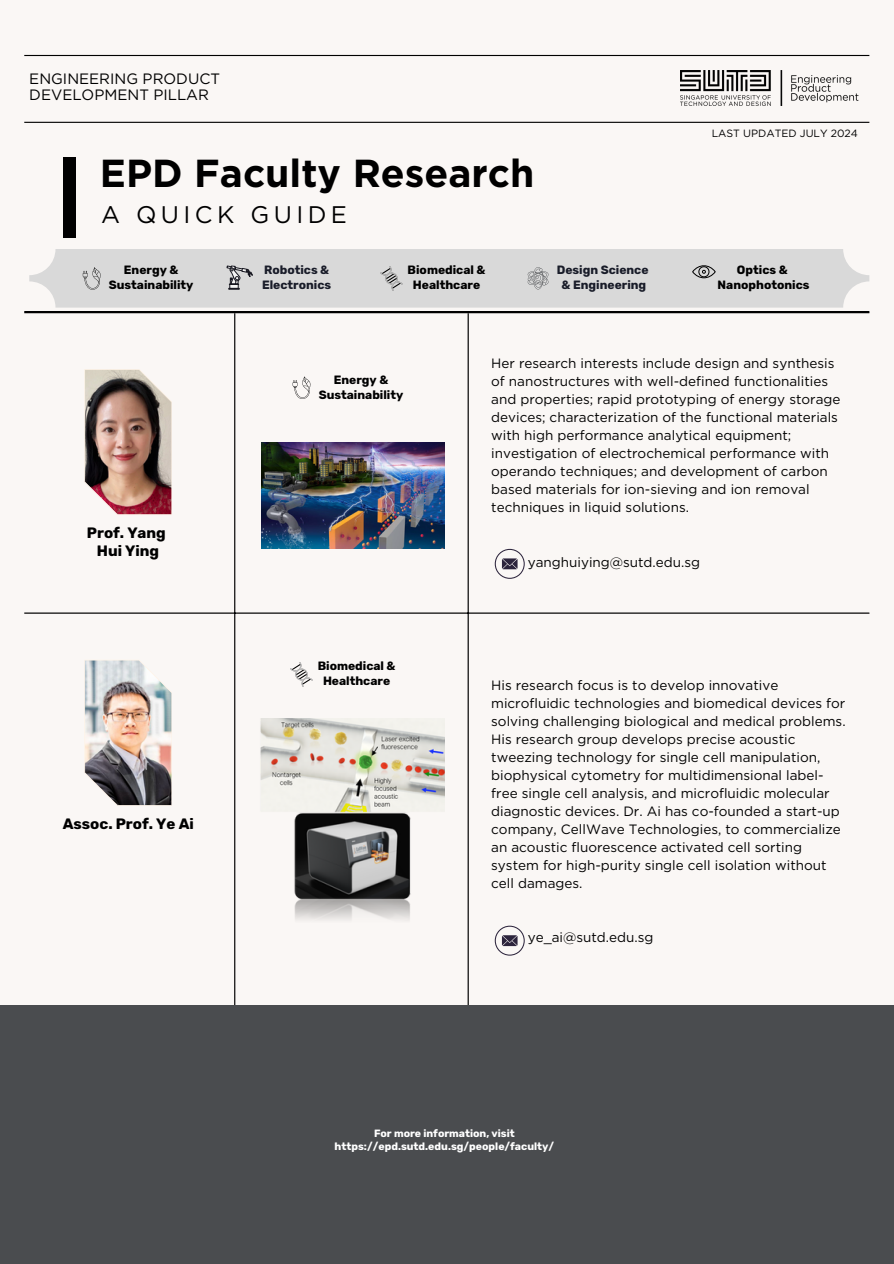
<style>
.page{position:relative;width:894px;height:1264px;background:#fff}
.page>*{position:absolute;margin:0;border:0;box-sizing:border-box;transform-origin:0 0}
.t1{font:700 39px "Gotham";color:#000}
.t2{font:24px "Gotham";letter-spacing:.185em;color:#000}
.t3{font:15px/15.8px "Gotham";color:#000}
.t4{font:700 15px/18px "Rubik";color:#000;text-align:center}
.t5{font:13.5px/18px "Gotham";color:#000}
.t6{font:700 12px/15px "Rubik";color:#000;text-align:center}
.t7{font:700 12px/15px "Rubik";color:#191c29}
.t8{font:700 10.5px "Rubik";color:#fff}
.t9{font:10.5px "Gotham";color:#000}
</style>
<div class="page">
<div style="left:0;top:0;width:893px;height:1263px;background:#faf7f5"></div>
<hr style="left:234px;top:313px;width:1px;height:950px;background:#000">
<hr style="left:467px;top:313px;width:1px;height:950px;background:#000">
<hr style="left:24px;top:612px;width:845px;height:1px;background:#000">
<hr style="left:24px;top:311px;width:845px;height:2px;background:#000">
<hr style="left:24px;top:1263px;width:845px;height:1px;background:#000">
<hr style="left:24px;top:122px;width:845px;height:1px;background:#000">
<hr style="left:24px;top:55px;width:845px;height:1px;background:#000">
<div style="left:63px;top:157px;width:12px;height:81px;background:#000"></div>
<svg style="left:494px;top:549px;width:30px;height:30px"></svg>
<img style="left:680px;top:70px;width:178px;height:35px">
<svg style="left:494px;top:925px;width:30px;height:30px"></svg>
<div style="left:29px;top:249px;width:840px;height:58px;background:#d9d9d9;border-radius:26px"></div>
<svg style="left:227px;top:266px;width:25px;height:23px"></svg>
<svg style="left:692px;top:265px;width:23px;height:13px"></svg>
<svg style="left:527px;top:267px;width:21px;height:22px"></svg>
<img style="left:380px;top:266px;width:22px;height:25px">
<svg style="left:83px;top:267px;width:18px;height:23px"></svg>
<img style="left:84px;top:660px;width:88px;height:145px">
<img style="left:84px;top:369px;width:88px;height:146px">
<svg style="left:292px;top:376px;width:18px;height:23px"></svg>
<img style="left:291px;top:662px;width:21px;height:25px">
<img style="left:262px;top:442px;width:182px;height:107px">
<img style="left:260px;top:718px;width:184px;height:202px">
<div style="left:0;top:1005px;width:893px;height:258px;background:#4a4c4f"></div>
<h4 class="t3" style="left:29px;top:71px;width:192px">ENGINEERING PRODUCT<br>DEVELOPMENT PILLAR</h4>
<p class="t1" style="left:100px;top:150px;width:436px">EPD Faculty Research</p>
<p class="t2" style="left:101px;top:200px;width:247px">A QUICK GUIDE</p>
<p class="t9" style="left:711px;top:127px;width:148px">LAST UPDATED JULY 2024</p>
<p class="t6" style="left:109px;top:263px;width:86px">Energy &amp;<br>Sustainability</p>
<h4 class="t4" style="left:87px;top:524px;width:80px">Prof. Yang<br>Hui Ying</h4>
<h5 class="t4" style="left:63px;top:815px;width:133px">Assoc. Prof. Ye Ai</h5>
<h5 class="t7" style="left:262px;top:263px;width:71px">Robotics &amp;<br>Electronics</h5>
<p class="t6" style="left:717px;top:262px;width:93px">Optics &amp;<br>Nanophotonics</p>
<h5 class="t7" style="left:556px;top:263px;width:93px;text-align:center">Design Science &amp; Engineering</h5>
<h5 class="t6" style="left:407px;top:263px;width:79px">Biomedical &amp;<br>Healthcare</h5>
<h5 class="t6" style="left:318px;top:372px;width:86px">Energy &amp;<br>Sustainability</h5>
<p class="t6" style="left:317px;top:658px;width:79px">Biomedical &amp;<br>Healthcare</p>
<h3 class="t5" style="left:491px;top:354px;width:350px">Her research interests include design and synthesis of nanostructures with well-defined functionalities and properties; rapid prototyping of energy storage devices; characterization of the functional materials with high performance analytical equipment; investigation of electrochemical performance with operando techniques; and development of carbon based materials for ion-sieving and ion removal techniques in liquid solutions.</h3>
<p class="t5" style="left:527px;top:552px;width:174px">yanghuiying@sutd.edu.sg</p>
<h6 class="t5" style="left:491px;top:676px;width:356px">His research focus is to develop innovative microfluidic technologies and biomedical devices for solving challenging biological and medical problems.<br>His research group develops precise acoustic tweezing technology for single cell manipulation, biophysical cytometry for multidimensional label&shy;free single cell analysis, and microfluidic molecular diagnostic devices. Dr. Ai has co-founded a start-up company, CellWave Technologies, to commercialize an acoustic fluorescence activated cell sorting system for high-purity single cell isolation without cell damages.</h6>
<h1 class="t5" style="left:527px;top:928px;width:127px">ye_ai@sutd.edu.sg</h1>
<p class="t8" style="left:374px;top:1127px;width:142px">For more information, visit</p>
<p class="t8" style="left:334px;top:1140px;width:221px">https://epd.sutd.edu.sg/people/faculty/</p>
</div>
